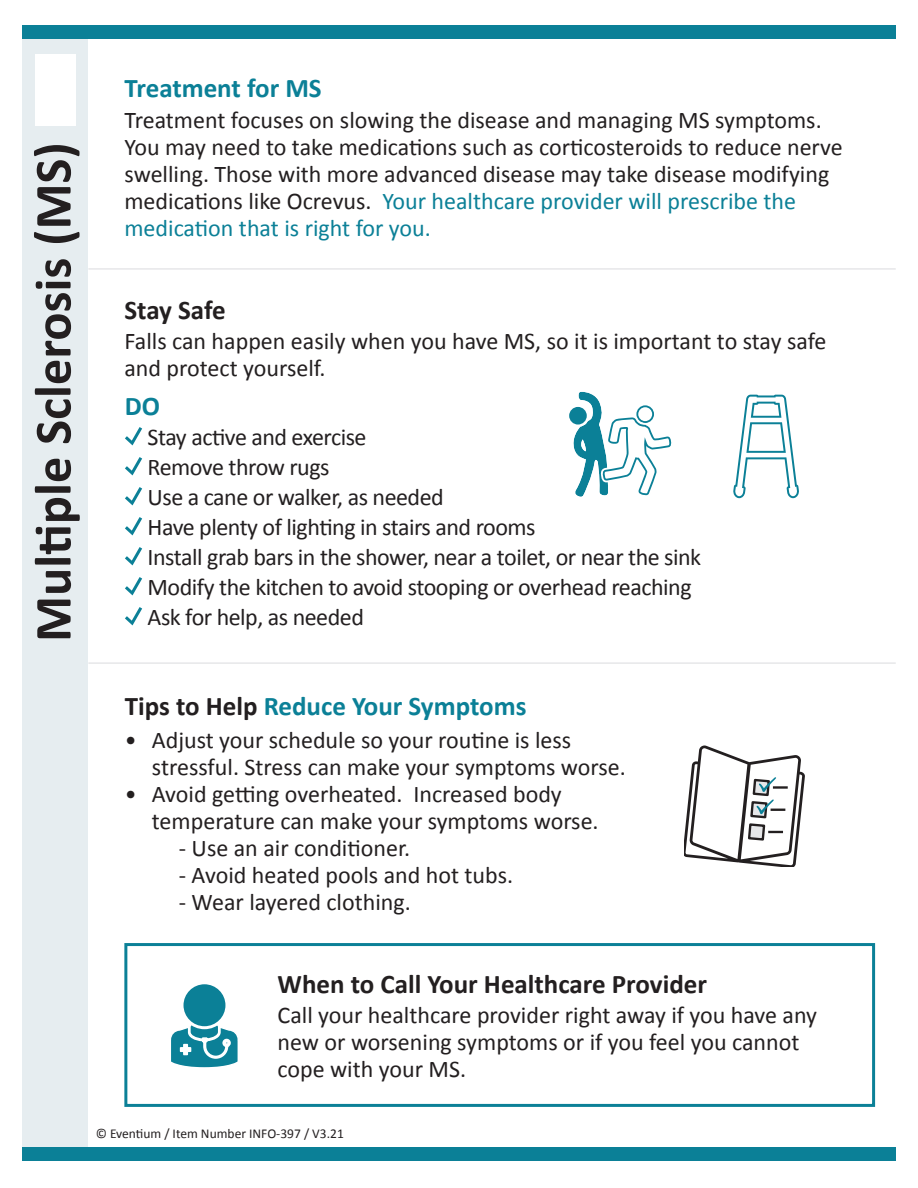
<style>
.page{position:relative;width:918px;height:1188px;background:#fff}
.page>*{position:absolute;margin:0;border:0;box-sizing:border-box;transform-origin:0 0}
.t1{font:700 52.5px "Calibri";color:#231f20}
.t2{font:700 27px "Calibri";color:#0b8097}
.t3{font:700 27px "Calibri";color:#231f20}
.t4{font:24px/27px "Calibri";color:#231f20}
.t5{font:24px "Calibri";letter-spacing:-.02em;color:#231f20}
.t6{font:13.5px "Calibri";color:#231f20}
.s1{color:#0b8097}
.s2{color:#231f20}
</style>
<div class="page">
<div style="left:22px;top:39px;width:66px;height:1109px;background:#e6edf0"></div>
<div style="left:22px;top:1148px;width:874px;height:13px;background:#0b8097"></div>
<div style="left:22px;top:25px;width:874px;height:14px;background:#0b8097"></div>
<div style="left:36px;top:54px;width:40px;height:72px;background:#fff"></div>
<svg style="left:125px;top:427px;width:17px;height:18px"></svg>
<svg style="left:125px;top:457px;width:17px;height:18px"></svg>
<svg style="left:125px;top:487px;width:17px;height:18px"></svg>
<svg style="left:125px;top:517px;width:17px;height:18px"></svg>
<svg style="left:125px;top:547px;width:17px;height:18px"></svg>
<svg style="left:125px;top:577px;width:17px;height:18px"></svg>
<svg style="left:125px;top:607px;width:17px;height:18px"></svg>
<div style="left:124px;top:943px;width:751px;height:164px;border:3px solid #0b8097"></div>
<svg style="left:171px;top:1025px;width:67px;height:43px"></svg>
<div style="left:182px;top:983px;width:45px;height:45px;background:#0b8097;border-radius:50%"></div>
<div style="left:181px;top:981px;width:47px;height:48px;border:3px solid #fff;border-radius:50%"></div>
<hr style="left:88px;top:268px;width:808px;height:2px;background:#e6e7e9">
<hr style="left:88px;top:662px;width:808px;height:2px;background:#e6e7e9">
<svg style="left:570px;top:391px;width:102px;height:106px"></svg>
<svg style="left:733px;top:395px;width:66px;height:103px"></svg>
<svg style="left:684px;top:746px;width:121px;height:120px"></svg>
<p class="t1" style="left:20px;top:642px;width:501px;rotate:-90deg">Multiple Sclerosis (MS)</p>
<p class="t2" style="left:124px;top:72px;width:199px">Treatment for MS</p>
<p class="t4" style="left:124px;top:105px;width:720px">Treatment focuses on slowing the disease and managing MS symptoms.<br>You may need to take medications such as corticosteroids to reduce nerve swelling. Those with more advanced disease may take disease modifying medications like Ocrevus. <span class="s1">Your healthcare provider will prescribe the medication that is right for you.</span></p>
<p class="t3" style="left:124px;top:293px;width:103px">Stay Safe</p>
<p class="t4" style="left:124px;top:326px;width:703px">Falls can happen easily when you have MS, so it is important to stay safe and protect yourself.</p>
<p class="t2" style="left:125px;top:389px;width:37px">DO</p>
<p class="t5" style="left:148px;top:423px;width:220px">Stay active and exercise</p>
<p class="t5" style="left:148px;top:453px;width:184px">Remove throw rugs</p>
<p class="t5" style="left:148px;top:483px;width:298px">Use a cane or walker, as needed</p>
<p class="t5" style="left:148px;top:513px;width:389px">Have plenty of lighting in stairs and rooms</p>
<p class="t5" style="left:148px;top:543px;width:555px">Install grab bars in the shower, near a toilet, or near the sink</p>
<p class="t5" style="left:148px;top:573px;width:546px">Modify the kitchen to avoid stooping or overhead reaching</p>
<p class="t5" style="left:148px;top:603px;width:218px">Ask for help, as needed</p>
<p class="t2" style="left:125px;top:690px;width:403px"><span class="s2">Tips to Help</span> Reduce Your Symptoms</p>
<p class="t4" style="left:152px;top:725px;width:476px;text-indent:-27px">• Adjust your schedule so your routine is less stressful. Stress can make your symptoms worse.</p>
<p class="t4" style="left:152px;top:779px;width:448px;text-indent:-27px">• Avoid getting overheated. Increased body temperature can make your symptoms worse.</p>
<p class="t4" style="left:179px;top:833px;width:233px">- Use an air conditioner.</p>
<p class="t4" style="left:179px;top:860px;width:336px">- Avoid heated pools and hot tubs.</p>
<p class="t4" style="left:179px;top:887px;width:233px">- Wear layered clothing.</p>
<p class="t3" style="left:278px;top:967px;width:431px">When to Call Your Healthcare Provider</p>
<p class="t4" style="left:278px;top:1001px;width:541px">Call your healthcare provider right away if you have any new or worsening symptoms or if you feel you cannot cope with your MS.</p>
<p class="t6" style="left:96px;top:1125px;width:250px">© Eventium / Item Number INFO-397 / V3.21</p>
</div>
